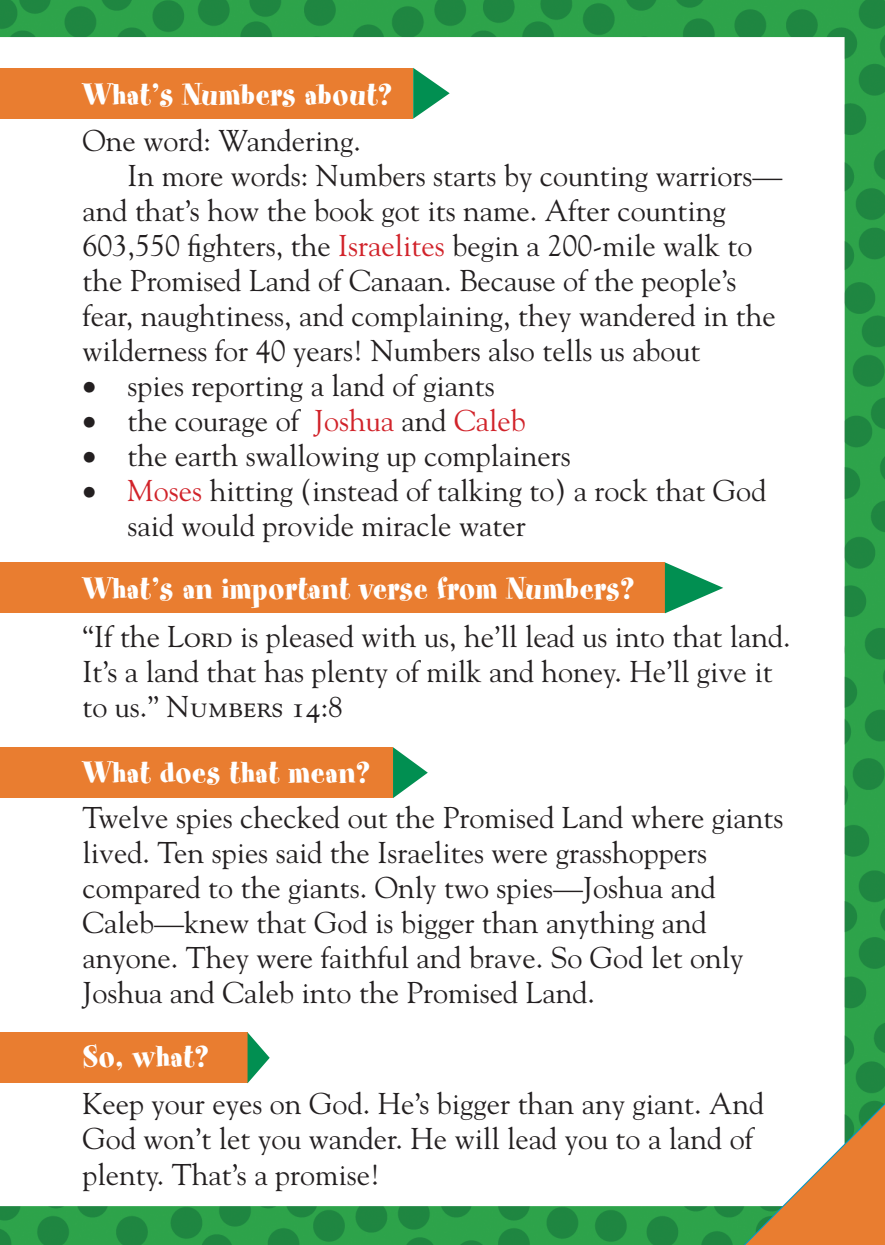
<style>
.page{position:relative;width:885px;height:1245px;background:#fff}
.page>*{position:absolute;margin:0;border:0;box-sizing:border-box;transform-origin:0 0}
.t1{font:35px "Spumoni LP";letter-spacing:.02em;color:#fff}
.t2{font:30px/35px "Goudy";color:#231f20}
.t3{font:30px "Goudy SC";color:#231f20}
.s1{color:#d1232a}
.s2{font-family:"Goudy SC"}
.s3{font-family:"Goudy"}
</style>
<div class="page">
<img style="left:0;top:0;width:885px;height:1245px">
<div style="left:0;top:68px;width:413px;height:51px;background:#e97d30"></div>
<svg style="left:413px;top:68px;width:37px;height:51px"></svg>
<div style="left:0;top:562px;width:665px;height:51px;background:#e97d30"></div>
<svg style="left:665px;top:562px;width:58px;height:51px"></svg>
<div style="left:0;top:747px;width:393px;height:51px;background:#e97d30"></div>
<svg style="left:393px;top:747px;width:35px;height:51px"></svg>
<div style="left:0;top:1032px;width:248px;height:51px;background:#e97d30"></div>
<svg style="left:248px;top:1032px;width:22px;height:51px"></svg>
<svg style="left:692px;top:1050px;width:193px;height:195px"></svg>
<p class="t1" style="left:82px;top:77px;width:312px">What’s Numbers about?</p>
<p class="t2" style="left:82px;top:122px;width:280px">One word: Wandering.</p>
<p class="t2" style="left:128px;top:157px;width:656px">In more words: Numbers starts by counting warriors—</p>
<p class="t2" style="left:82px;top:192px;width:645px">and that’s how the book got its name. After counting</p>
<p class="t2" style="left:82px;top:227px;width:671px">603,550 fighters, the <span class="s1">Israelites</span> begin a 200-mile walk to</p>
<p class="t2" style="left:82px;top:262px;width:656px">the Promised Land of Canaan. Because of the people’s</p>
<p class="t2" style="left:82px;top:297px;width:695px">fear, naughtiness, and complaining, they wandered in the</p>
<p class="t2" style="left:82px;top:332px;width:620px">wilderness for 40 years! Numbers also tells us about</p>
<p class="t2" style="left:82px;top:367px;width:414px">• spies reporting a land of giants</p>
<p class="t2" style="left:82px;top:402px;width:445px">• the courage of <span class="s1">Joshua</span> and <span class="s1">Caleb</span></p>
<p class="t2" style="left:82px;top:437px;width:490px">• the earth swallowing up complainers</p>
<p class="t2" style="left:128px;top:472px;width:641px;text-indent:-45px">• <span class="s1">Moses</span> hitting (instead of talking to) a rock that God said would provide miracle water</p>
<p class="t1" style="left:82px;top:571px;width:554px">What’s an important verse from Numbers?</p>
<p class="t2" style="left:82px;top:618px;width:710px">“If the <span class="s2">Lord</span> is pleased with us, he’ll lead us into that land.<br>It’s a land that has plenty of milk and honey. He’ll give it</p>
<p class="t3" style="left:82px;top:689px;width:262px"><span class="s3">to us.”</span> Numbers 14:8</p>
<p class="t1" style="left:82px;top:755px;width:289px">What does that mean?</p>
<p class="t2" style="left:82px;top:799px;width:703px">Twelve spies checked out the Promised Land where giants lived. Ten spies said the Israelites were grasshoppers compared to the giants. Only two spies—Joshua and Caleb—knew that God is bigger than anything and anyone. They were faithful and brave. So God let only Joshua and Caleb into the Promised Land.</p>
<p class="t1" style="left:82px;top:1038px;width:128px">So, what?</p>
<p class="t2" style="left:82px;top:1086px;width:683px">Keep your eyes on God. He’s bigger than any giant. And<br>God won’t let you wander. He will lead you to a land of plenty. That’s a promise!</p>
</div>
